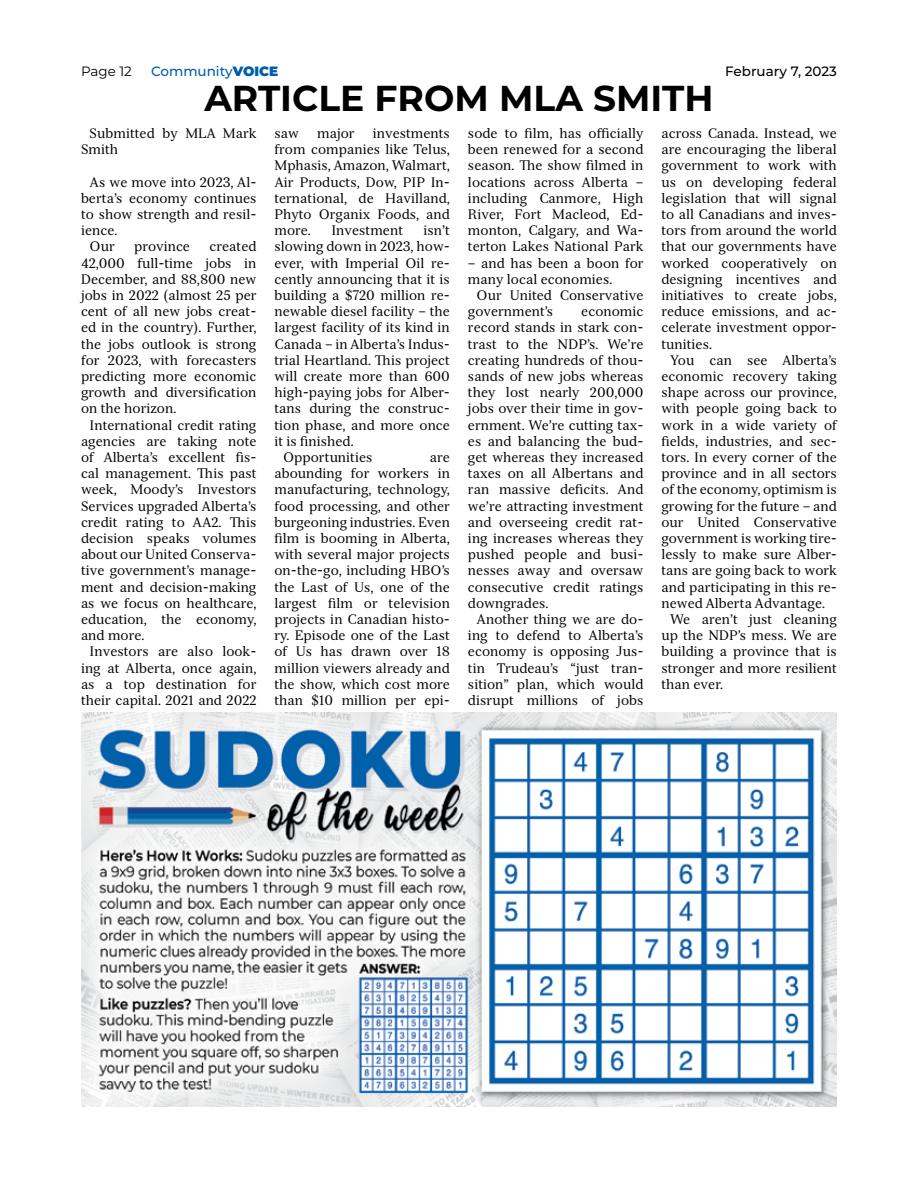
<style>
.page{position:relative;width:918px;height:1188px;background:#fff}
.page>*{position:absolute;margin:0;border:0;box-sizing:border-box;transform-origin:0 0}
.t1{font:700 36px "Montserrat";color:#000}
.t2{font:13.5px/16.2px "Serif 12 Beta";color:#000;text-align:justify}
.t3{font:500 13.5px "Montserrat";color:#005daa}
.t4{font:500 13.5px "Montserrat";color:#000}
.t5{font:13.5px "Montserrat";color:#000}
.s1{font-weight:900}
</style>
<div class="page">
<img style="left:81px;top:713px;width:756px;height:394px">
<p class="t5" style="left:81px;top:62px;width:52px">Page 12</p>
<p class="t3" style="left:151px;top:62px;width:129px">Community<span class="s1">VOICE</span></p>
<h1 class="t1" style="left:204px;top:73px;width:505px">ARTICLE FROM MLA SMITH</h1>
<p class="t2" style="left:81px;top:125px;width:177px;text-indent:9px">Submitted by MLA Mark<br>Smith</p>
<p class="t2" style="left:90px;top:174px;width:168px">As we move into 2023, Al-</p>
<p class="t2" style="left:81px;top:190px;width:177px">berta’s economy continues</p>
<p class="t2" style="left:81px;top:206px;width:177px">to show strength and resil-</p>
<p class="t2" style="left:81px;top:222px;width:38px">ience.</p>
<p class="t2" style="left:90px;top:239px;width:27px">Our</p>
<p class="t2" style="left:134px;top:239px;width:57px">province</p>
<p class="t4" style="left:725px;top:62px;width:113px">February 7, 2023</p>
<p class="t2" style="left:468px;top:125px;width:177px">sode to film, has officially been renewed for a second season. The show filmed in locations across Alberta – including Canmore, High River, Fort Macleod, Ed&shy;monton, Calgary, and Wa&shy;terton Lakes National Park</p>
<p class="t2" style="left:468px;top:255px;width:177px">– and has been a boon for many local economies.</p>
<p class="t2" style="left:468px;top:287px;width:177px;text-indent:9px">Our United Conservative government’s</p>
<p class="t2" style="left:661px;top:125px;width:177px">across Canada. Instead, we are encouraging the liberal government to work with us on developing federal legislation that will signal to all Canadians and inves&shy;tors from around the world that our governments have worked cooperatively on designing incentives and initiatives to create jobs, reduce emissions, and ac&shy;celerate investment oppor&shy;tunities.</p>
<p class="t2" style="left:670px;top:352px;width:168px">You can see Alberta’s</p>
<p class="t2" style="left:661px;top:368px;width:177px">economic recovery taking</p>
<p class="t2" style="left:661px;top:384px;width:177px">shape across our province,</p>
<p class="t2" style="left:661px;top:401px;width:177px">with people going back to</p>
<p class="t2" style="left:661px;top:417px;width:177px">work in a wide variety of</p>
<p class="t2" style="left:661px;top:433px;width:177px">fields, industries, and sec-</p>
<p class="t2" style="left:661px;top:449px;width:177px">tors. In every corner of the</p>
<p class="t2" style="left:661px;top:465px;width:177px">province and in all sectors</p>
<p class="t2" style="left:661px;top:482px;width:177px">of the economy, optimism is</p>
<p class="t2" style="left:661px;top:498px;width:177px">growing for the future – and</p>
<p class="t2" style="left:661px;top:514px;width:177px">our United Conservative</p>
<p class="t2" style="left:661px;top:530px;width:177px">government is working tire-</p>
<p class="t2" style="left:661px;top:546px;width:177px">lessly to make sure Alber-</p>
<p class="t2" style="left:661px;top:563px;width:177px">tans are going back to work</p>
<p class="t2" style="left:661px;top:579px;width:177px">and participating in this re-</p>
<p class="t2" style="left:661px;top:595px;width:165px">newed Alberta Advantage.</p>
<p class="t2" style="left:670px;top:611px;width:168px">We aren’t just cleaning</p>
<p class="t2" style="left:661px;top:627px;width:177px">up the NDP’s mess. We are</p>
<p class="t2" style="left:661px;top:644px;width:177px">building a province that is</p>
<p class="t2" style="left:661px;top:660px;width:177px">stronger and more resilient</p>
<p class="t2" style="left:661px;top:676px;width:63px">than ever.</p>
<p class="t2" style="left:274px;top:125px;width:177px;text-indent:98px">investments from companies like Telus, Mphasis, Amazon, Walmart, Air Products, Dow, PIP In&shy;ternational, de Havilland, Phyto Organix Foods, and more.</p>
<p class="t2" style="left:274px;top:125px;width:26px">saw</p>
<p class="t2" style="left:317px;top:125px;width:39px">major</p>
<p class="t2" style="left:331px;top:222px;width:73px">Investment</p>
<p class="t2" style="left:424px;top:222px;width:28px">isn’t</p>
<p class="t2" style="left:274px;top:239px;width:177px">slowing down in 2023, how-</p>
<p class="t2" style="left:274px;top:255px;width:177px">ever, with Imperial Oil re-</p>
<p class="t2" style="left:274px;top:271px;width:177px">cently announcing that it is</p>
<p class="t2" style="left:274px;top:287px;width:177px">building a $720 million re-</p>
<p class="t2" style="left:274px;top:303px;width:177px">newable diesel facility – the</p>
<p class="t2" style="left:274px;top:320px;width:177px">largest facility of its kind in</p>
<p class="t2" style="left:274px;top:336px;width:177px">Canada – in Alberta’s Indus-</p>
<p class="t2" style="left:274px;top:352px;width:177px">trial Heartland. This project</p>
<p class="t2" style="left:274px;top:368px;width:177px">will create more than 600</p>
<p class="t2" style="left:274px;top:384px;width:177px">high-paying jobs for Alber-</p>
<p class="t2" style="left:274px;top:401px;width:177px">tans during the construc-</p>
<p class="t2" style="left:274px;top:417px;width:177px">tion phase, and more once</p>
<p class="t2" style="left:274px;top:433px;width:81px">it is finished.</p>
<p class="t2" style="left:283px;top:449px;width:91px">Opportunities</p>
<p class="t2" style="left:81px;top:239px;width:177px;text-indent:129px">created 42,000 full-time jobs in December, and 88,800 new jobs in 2022 (almost 25 per cent of all new jobs creat&shy;ed in the country). Further, the jobs outlook is strong for 2023, with forecasters predicting more economic growth and diversification on the horizon.</p>
<p class="t2" style="left:81px;top:417px;width:177px;text-indent:9px">International credit rating agencies are taking note of Alberta’s excellent fis&shy;cal management. This past week, Moody’s Investors Services upgraded Alberta’s credit rating to AA2. This decision speaks volumes about our United Conserva&shy;tive government’s manage&shy;ment and decision-making as we focus on healthcare, education, the economy, and more.</p>
<p class="t2" style="left:81px;top:644px;width:177px;text-indent:9px">Investors are also look&shy;ing at Alberta, once again, as a top destination for their capital. 2021 and 2022</p>
<p class="t2" style="left:468px;top:303px;width:177px;text-indent:113px">economic record stands in stark con&shy;trast to the NDP’s. We’re creating hundreds of thou&shy;sands of new jobs whereas they lost nearly 200,000 jobs over their time in gov&shy;ernment. We’re cutting tax&shy;es and balancing the bud&shy;get whereas they increased taxes on all Albertans and ran massive deficits. And we’re attracting investment and overseeing credit rat&shy;ing increases whereas they pushed people and busi&shy;nesses away and oversaw consecutive credit ratings downgrades.</p>
<p class="t2" style="left:468px;top:611px;width:177px;text-indent:9px">Another thing we are do&shy;ing to defend to Alberta’s economy is opposing Jus&shy;tin Trudeau’s “just tran&shy;sition” plan, which would disrupt millions of jobs</p>
<p class="t2" style="left:274px;top:449px;width:177px;text-indent:155px">are abounding for workers in manufacturing, technology, food processing, and other burgeoning industries. Even film is booming in Alberta, with several major projects on-the-go, including HBO’s the Last of Us, one of the largest film or television projects in Canadian histo&shy;ry. Episode one of the Last of Us has drawn over 18 million viewers already and the show, which cost more than $10 million per epi-</p>
</div>
